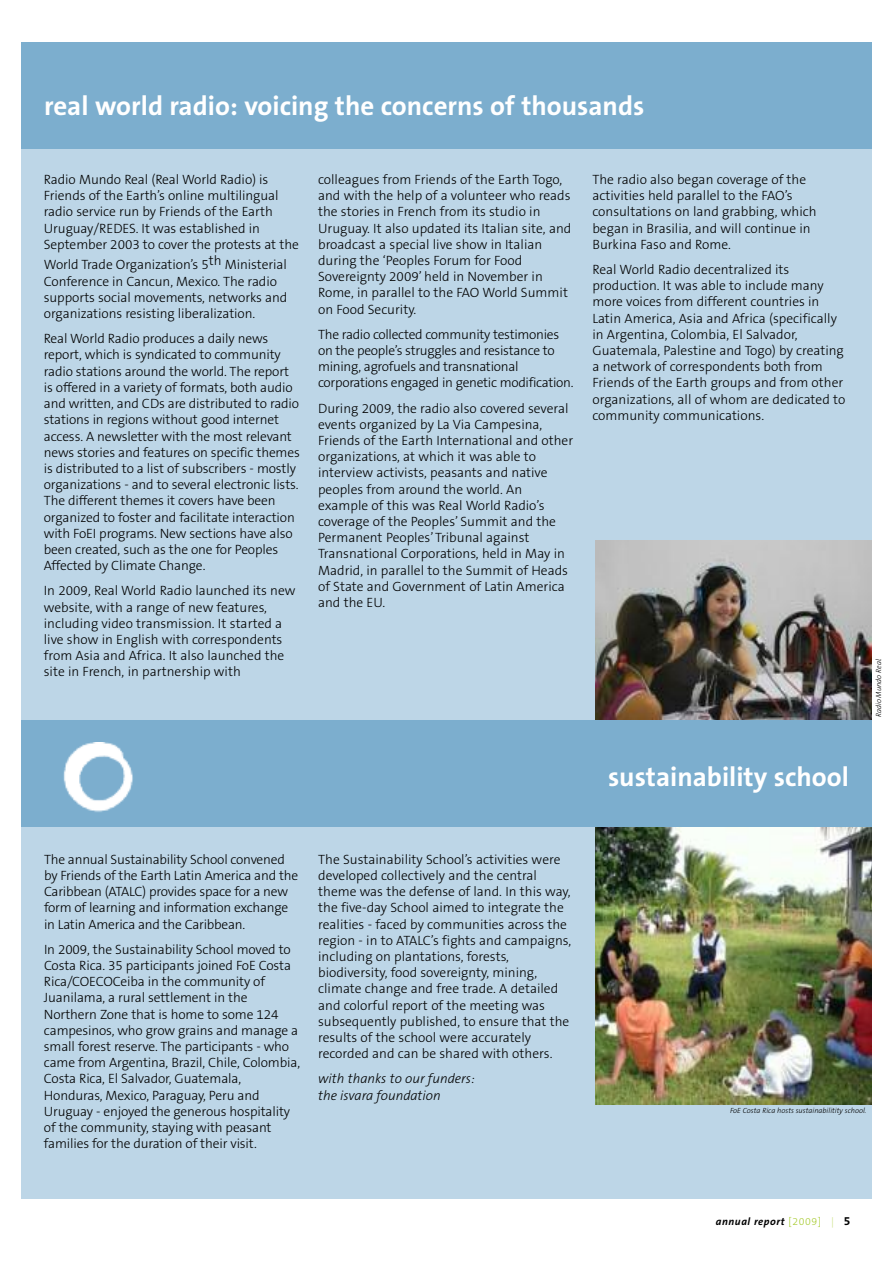
<style>
.page{position:relative;width:893px;height:1263px;background:#fff}
.page>*{position:absolute;margin:0;border:0;box-sizing:border-box;transform-origin:0 0}
.t1{font:700 27px "The Sans B7";color:#fff}
.t2{font:300 13.5px/16.2px "The Sans B3";letter-spacing:-.005em;color:#000}
.t3{font:italic 300 13.5px/16.2px "The Sans B3";color:#000}
.t4{font:italic 700 10.5px "The Sans B7";letter-spacing:.055em;color:#000}
.t5{font:italic 300 7.5px "The Sans B3";color:#000}
.s1{font-family:"The Sans B3";font-weight:300;font-style:normal;color:#a7cb30}
.s2{font-family:"The Sans B3";font-weight:300;font-style:normal;color:#cae083}
.s3{font-style:normal;font-size:12px}
</style>
<div class="page">
<div style="left:21px;top:43px;width:851px;height:1156px;background:#bdd6e7"></div>
<div style="left:21px;top:43px;width:851px;height:106px;background:#7caece"></div>
<img style="left:595px;top:826px;width:277px;height:279px">
<img style="left:595px;top:540px;width:277px;height:180px">
<div style="left:21px;top:720px;width:851px;height:106px;background:#7caece"></div>
<img style="left:63px;top:742px;width:70px;height:70px">
<h1 class="t1" style="left:44px;top:92px;width:602px">real world radio: voicing the concerns of thousands</h1>
<p class="t2" style="left:44px;top:172px;width:257px">Radio Mundo Real (Real World Radio) is Friends of the Earth’s online multilingual radio service run by Friends of the Earth Uruguay/REDES. It was established in September 2003 to cover the protests at the</p>
<p class="t2" style="left:44px;top:257px;width:245px">World Trade Organization’s 5th Ministerial Conference in Cancun, Mexico. The radio supports social movements, networks and organizations resisting liberalization.</p>
<p class="t2" style="left:44px;top:331px;width:258px">Real World Radio produces a daily news report, which is syndicated to community radio stations around the world. The report is offered in a variety of formats, both audio and written, and CDs are distributed to radio stations in regions without good internet access. A newsletter with the most relevant news stories and features on specific themes is distributed to a list of subscribers - mostly organizations - and to several electronic lists.<br>The different themes it covers have been organized to foster and facilitate interaction with FoEI programs. New sections have also been created, such as the one for Peoples Affected by Climate Change.</p>
<p class="t2" style="left:44px;top:583px;width:253px">In 2009, Real World Radio launched its new website, with a range of new features, including video transmission. It started a live show in English with correspondents from Asia and Africa. It also launched the site in French, in partnership with</p>
<p class="t2" style="left:318px;top:172px;width:255px">colleagues from Friends of the Earth Togo, and with the help of a volunteer who reads the stories in French from its studio in Uruguay. It also updated its Italian site, and broadcast a special live show in Italian during the ‘Peoples Forum for Food Sovereignty 2009’ held in November in Rome, in parallel to the FAO World Summit on Food Security.</p>
<p class="t2" style="left:318px;top:327px;width:257px">The radio collected community testimonies on the people’s struggles and resistance to mining, agrofuels and transnational corporations engaged in genetic modification.</p>
<p class="t2" style="left:318px;top:400px;width:256px">During 2009, the radio also covered several events organized by La Via Campesina, Friends of the Earth International and other organizations, at which it was able to interview activists, peasants and native peoples from around the world. An example of this was Real World Radio’s coverage of the Peoples’ Summit and the Permanent Peoples’ Tribunal against Transnational Corporations, held in May in Madrid, in parallel to the Summit of Heads of State and Government of Latin America and the EU.</p>
<p class="t2" style="left:592px;top:172px;width:226px">The radio also began coverage of the activities held parallel to the FAO’s consultations on land grabbing, which began in Brasilia, and will continue in Burkina Faso and Rome.</p>
<p class="t2" style="left:592px;top:262px;width:254px">Real World Radio decentralized its production. It was able to include many more voices from different countries in Latin America, Asia and Africa (specifically in Argentina, Colombia, El Salvador, Guatemala, Palestine and Togo) by creating a network of correspondents both from Friends of the Earth groups and from other organizations, all of whom are dedicated to community communications.</p>
<h1 class="t1" style="left:608px;top:762px;width:242px">sustainability school</h1>
<p class="t5" style="left:875px;top:717px;width:61px;rotate:-90deg">Radio Mundo Real.</p>
<p class="t2" style="left:44px;top:852px;width:256px">The annual Sustainability School convened by Friends of the Earth Latin America and the Caribbean (ATALC) provides space for a new form of learning and information exchange in Latin America and the Caribbean.</p>
<p class="t2" style="left:44px;top:942px;width:258px">In 2009, the Sustainability School moved to Costa Rica. 35 participants joined FoE Costa Rica/COECOCeiba in the community of Juanilama, a rural settlement in the Northern Zone that is home to some 124 campesinos, who grow grains and manage a small forest reserve. The participants - who came from Argentina, Brazil, Chile, Colombia, Costa Rica, El Salvador, Guatemala, Honduras, Mexico, Paraguay, Peru and Uruguay - enjoyed the generous hospitality of the community, staying with peasant families for the duration of their visit.</p>
<p class="t2" style="left:318px;top:852px;width:255px">The Sustainability School’s activities were developed collectively and the central theme was the defense of land. In this way, the five-day School aimed to integrate the realities - faced by communities across the region - in to ATALC’s fights and campaigns, including on plantations, forests, biodiversity, food sovereignty, mining, climate change and free trade. A detailed and colorful report of the meeting was subsequently published, to ensure that the results of the school were accurately recorded and can be shared with others.</p>
<p class="t3" style="left:318px;top:1071px;width:158px">with thanks to our funders: the isvara foundation</p>
<p class="t5" style="left:730px;top:1107px;width:138px">FoE Costa Rica hosts sustainabilitity school.</p>
<p class="t4" style="left:716px;top:1216px;width:136px">annual report <span class="s1">[2009]</span> <span class="s2">|</span> <span class="s3">5</span></p>
</div>
